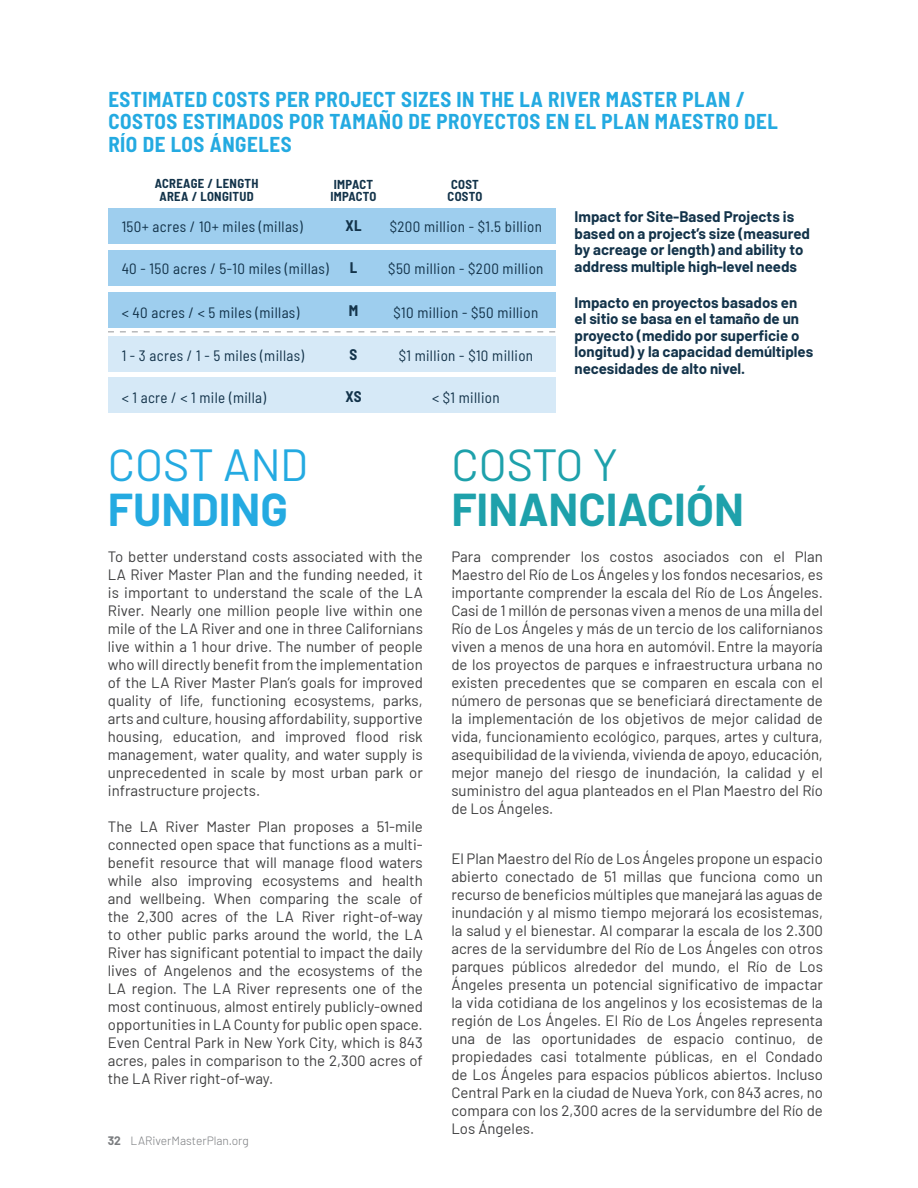
<style>
.page{position:relative;width:918px;height:1188px;background:#fff}
.page>*{position:absolute;margin:0;border:0;box-sizing:border-box;transform-origin:0 0}
.Page_Header_-_Blue{font:700 45px/45px "Barlow";color:#1ea1ab}
.Page_Header_-_Blue-2{font:45px "Barlow";color:#24aae1}
.Page_Header_-_Blue-3{font:700 45px "Barlow";color:#24aae1}
.Image_Diagram_Title{font:700 semi-condensed 21px/22.5px "Barlow";letter-spacing:.025em;color:#24aae1}
.Body_Copy{font:15px/18px "Barlow";color:#3e3e3f;text-align:justify}
.Body_Copy-2{font:700 15px/16.5px "Barlow";color:#13334a}
.t1{font:semi-condensed 15px "Barlow";letter-spacing:.025em;color:#13334a}
.t2{font:700 semi-condensed 15px "Barlow";color:#13334a}
.Sub_Title_Text{font:700 semi-condensed 12.6px "Barlow";letter-spacing:.025em;color:#13334a}
.t3{font:300 12px "Barlow";color:#7a7c7f}
.s1{font-weight:700}
.s2{font-weight:400}
</style>
<div class="page">
<svg style="left:108px;top:331px;width:447px;height:1px"></svg>
<div style="left:108px;top:208px;width:447px;height:35px;background:#9eceee"></div>
<div style="left:108px;top:292px;width:447px;height:36px;background:#9eceee"></div>
<div style="left:108px;top:336px;width:447px;height:35px;background:#d6e9f7"></div>
<div style="left:108px;top:377px;width:447px;height:36px;background:#d6e9f7"></div>
<div style="left:108px;top:250px;width:447px;height:36px;background:#9eceee"></div>
<p class="Image_Diagram_Title" style="left:108px;top:86px;width:638px">ESTIMATED COSTS PER PROJECT SIZES IN THE LA RIVER MASTER PLAN /</p>
<p class="Image_Diagram_Title" style="left:108px;top:109px;width:671px">COSTOS ESTIMADOS POR TAMAÑO DE PROYECTOS EN EL PLAN MAESTRO DEL<br>RÍO DE LOS ÁNGELES</p>
<p class="Sub_Title_Text" style="left:155px;top:175px;width:105px">ACREAGE / LENGTH</p>
<p class="Sub_Title_Text" style="left:160px;top:187px;width:96px">AREA / LONGITUD</p>
<p class="t1" style="left:122px;top:216px;width:183px">150+ acres / 10+ miles (millas)</p>
<p class="t1" style="left:122px;top:258px;width:209px">40 - 150 acres / 5-10 miles (millas)</p>
<p class="t1" style="left:122px;top:301px;width:179px">&lt; 40 acres / &lt; 5 miles (millas)</p>
<p class="t1" style="left:122px;top:345px;width:184px">1 - 3 acres / 1 - 5 miles (millas)</p>
<p class="t1" style="left:122px;top:386px;width:146px">&lt; 1 acre / &lt; 1 mile (milla)</p>
<p class="Sub_Title_Text" style="left:334px;top:175px;width:41px">IMPACT</p>
<p class="Sub_Title_Text" style="left:330px;top:188px;width:48px">IMPACTO</p>
<p class="t2" style="left:345px;top:214px;width:18px">XL</p>
<p class="t2" style="left:350px;top:257px;width:9px">L</p>
<p class="t2" style="left:349px;top:300px;width:11px">M</p>
<p class="t2" style="left:350px;top:343px;width:9px">S</p>
<p class="t2" style="left:345px;top:385px;width:18px">XS</p>
<p class="Sub_Title_Text" style="left:451px;top:175px;width:29px">COST</p>
<p class="Sub_Title_Text" style="left:448px;top:188px;width:36px">COSTO</p>
<p class="t1" style="left:390px;top:216px;width:154px">$200 million - $1.5 billion</p>
<p class="t1" style="left:388px;top:258px;width:157px">$50 million - $200 million</p>
<p class="t1" style="left:394px;top:301px;width:146px">$10 million - $50 million</p>
<p class="t1" style="left:399px;top:345px;width:136px">$1 million - $10 million</p>
<p class="t1" style="left:432px;top:386px;width:69px">&lt; $1 million</p>
<p class="Body_Copy-2" style="left:575px;top:208px;width:237px">Impact for Site-Based Projects is based on a project’s size (measured by acreage or length) and ability to address multiple high-level needs</p>
<p class="Body_Copy-2" style="left:575px;top:293px;width:240px">Impacto en proyectos basados en<br>el sitio se basa en el tamaño de un proyecto (medido por superficie o longitud) y la capacidad demúltiples necesidades de alto nivel.</p>
<p class="Page_Header_-_Blue-2" style="left:108px;top:432px;width:202px">COST AND</p>
<p class="Page_Header_-_Blue-3" style="left:108px;top:477px;width:182px">FUNDING</p>
<p class="Body_Copy" style="left:108px;top:547px;width:317px">To better understand costs associated with the LA River Master Plan and the funding needed, it is important to understand the scale of the LA River. Nearly one million people live within one mile of the LA River and one in three Californians live within a 1 hour drive. The number of people who will directly benefit from the implementation of the LA River Master Plan’s goals for improved quality of life, functioning ecosystems, parks, arts and culture, housing affordability, supportive housing, education, and improved flood risk management, water quality, and water supply is unprecedented in scale by most urban park or infrastructure projects.</p>
<p class="Body_Copy" style="left:108px;top:817px;width:317px">The LA River Master Plan proposes a 51-mile connected open space that functions as a multi&shy;benefit resource that will manage flood waters while also improving ecosystems and health and wellbeing. When comparing the scale of the 2,300 acres of the LA River right-of-way to other public parks around the world, the LA River has significant potential to impact the daily lives of Angelenos and the ecosystems of the LA region. The LA River represents one of the most continuous, almost entirely publicly-owned opportunities in LA County for public open space.<br>Even Central Park in New York City, which is 843 acres, pales in comparison to the 2,300 acres of the LA River right-of-way.</p>
<p class="t3" style="left:108px;top:1132px;width:143px"><span class="s1">32</span> LARiverMasterPlan.org</p>
<p class="Page_Header_-_Blue" style="left:451px;top:439px;width:294px"><span class="s2">COSTO Y<br></span>FINANCIACIÓN</p>
<p class="Body_Copy" style="left:451px;top:547px;width:373px">Para comprender los costos asociados con el Plan Maestro del Río de Los Ángeles y los fondos necesarios, es importante comprender la escala del Río de Los Ángeles.<br>Casi de 1 millón de personas viven a menos de una milla del Río de Los Ángeles y más de un tercio de los californianos viven a menos de una hora en automóvil.Entre la mayoría de los proyectos de parques e infraestructura urbana no existen precedentes que se comparen en escala con el número de personas que se beneficiará directamente de la implementación de los objetivos de mejor calidad de vida, funcionamiento ecológico, parques, artes y cultura, asequibilidad de la vivienda, vivienda de apoyo, educación, mejor manejo del riesgo de inundación, la calidad y el suministro del agua planteados en el Plan Maestro del Río de Los Ángeles.</p>
<p class="Body_Copy" style="left:451px;top:848px;width:373px">El Plan Maestro del Río de Los Ángeles propone un espacio abierto conectado de 51 millas que funciona como un recurso de beneficios múltiples que manejará las aguas de inundación y al mismo tiempo mejorará los ecosistemas, la salud y el bienestar. Al comparar la escala de los 2.300 acres de la servidumbre del Río de Los Ángeles con otros parques públicos alrededor del mundo, el Río de Los Ángeles presenta un potencial significativo de impactar la vida cotidiana de los angelinos y los ecosistemas de la región de Los Ángeles. El Río de Los Ángeles representa una de las oportunidades de espacio continuo, de propiedades casi totalmente públicas, en el Condado de Los Ángeles para espacios públicos abiertos. Incluso Central Park en la ciudad de Nueva York, con 843 acres, no compara con los 2,300 acres de la servidumbre del Río de Los Ángeles.</p>
</div>
